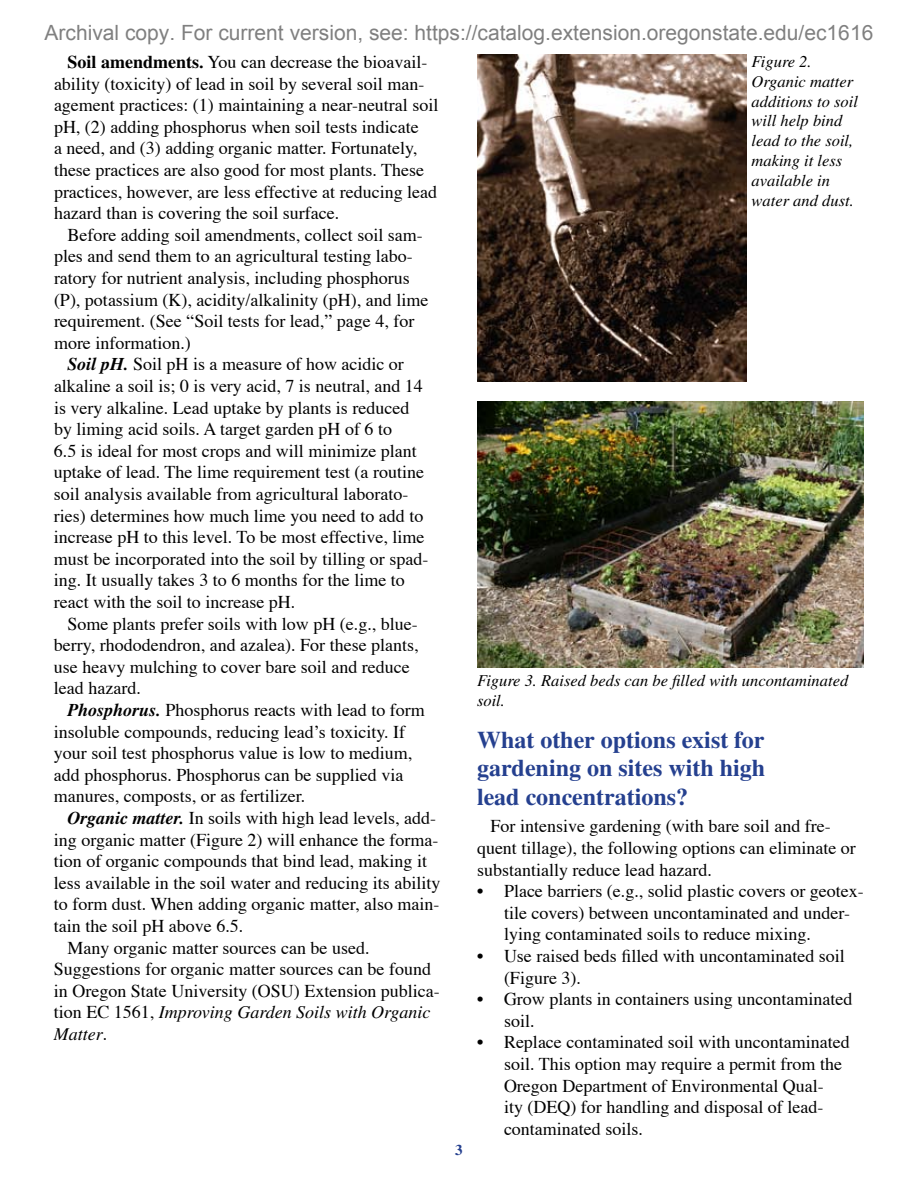
<style>
.page{position:relative;width:918px;height:1188px;background:#fff}
.page>*{position:absolute;margin:0;border:0;box-sizing:border-box;transform-origin:0 0}
.t1{font:700 24px/28.5px "Times";color:#25408f;text-align:justify}
.t2{font:21px "Arial";color:#808080}
.t3{font:18px/21.6px "Times";color:#000}
.t4{font:italic 18px "Times";color:#000}
.t5{font:italic 16.5px/19.8px "Times";color:#000}
.t6{font:700 15px "Times";color:#25408f}
.s1{font-weight:700}
.s2{font-family:"Times New Roman";font-weight:700}
.s3{font-weight:700;font-style:italic}
.s4{font-style:normal}
</style>
<div class="page">
<img style="left:477px;top:54px;width:270px;height:327px">
<img style="left:477px;top:402px;width:387px;height:265px">
<p class="t2" style="left:45px;top:18px;width:830px">Archival copy. For current version, see: https://catalog.extension.oregonstate.edu/ec1616</p>
<p class="t3" style="left:54px;top:50px;width:386px;text-indent:14px"><span class="s1">Soil amendments</span><span class="s2">.</span> You can decrease the bioavail&shy;ability (toxicity) of lead in soil by several soil man&shy;agement practices: (1) maintaining a near-neutral soil pH, (2) adding phosphorus when soil tests indicate<br>a need, and (3) adding organic matter. Fortunately, these practices are also good for most plants. These practices, however, are less effective at reducing lead hazard than is covering the soil surface.</p>
<p class="t3" style="left:54px;top:222px;width:376px;text-indent:14px">Before adding soil amendments, collect soil sam&shy;ples and send them to an agricultural testing labo&shy;ratory for nutrient analysis, including phosphorus (P), -potassium (K), acidity/alkalinity (pH), and lime requirement. (See “Soil tests for lead,” page 4, for more information.)</p>
<p class="t3" style="left:54px;top:352px;width:376px;text-indent:14px"><span class="s3">Soil pH.</span> Soil pH is a measure of how acidic or alkaline a soil is; 0 is very acid, 7 is neutral, and 14 is very alkaline. Lead uptake by plants is reduced by liming acid soils. A target garden pH of 6 to<br>6.5 is ideal for most crops and will minimize plant uptake of lead. The lime requirement test (a routine soil analysis available from agricultural laborato&shy;ries) -determines how much lime you need to add to increase pH to this level. To be most effective, lime must be incorporated into the soil by tilling or spad&shy;ing. It usually takes 3 to 6 months for the lime to react with the soil to increase pH.</p>
<p class="t3" style="left:54px;top:611px;width:366px;text-indent:14px">Some plants prefer soils with low pH (e.g., blue&shy;berry, rhododendron, and azalea). For these plants, use heavy mulching to cover bare soil and reduce lead hazard.</p>
<p class="t3" style="left:54px;top:698px;width:372px;text-indent:14px"><span class="s3">Phosphorus.</span> Phosphorus reacts with lead to form insoluble compounds, reducing lead’s toxicity. If your soil test phosphorus value is low to medium, add phosphorus. Phosphorus can be supplied via manures, composts, or as fertilizer.</p>
<p class="t3" style="left:67px;top:806px;width:370px"><span class="s3">Organic matter.</span> In soils with high lead levels, add-</p>
<p class="t3" style="left:54px;top:827px;width:386px">ing organic matter (Figure 2) will enhance the forma-</p>
<p class="t3" style="left:54px;top:849px;width:375px">tion of organic compounds that bind lead, making it</p>
<p class="t3" style="left:54px;top:870px;width:388px">less available in the soil water and reducing its ability</p>
<p class="t3" style="left:54px;top:892px;width:387px">to form dust. When adding organic matter, also main-</p>
<p class="t3" style="left:54px;top:914px;width:191px">tain the soil pH above 6.5.</p>
<p class="t3" style="left:67px;top:935px;width:304px">Many organic matter sources can be used.</p>
<p class="t3" style="left:54px;top:957px;width:379px">Suggestions for organic matter sources can be found</p>
<p class="t3" style="left:54px;top:978px;width:387px">in Oregon State University (OSU) Extension publica-</p>
<p class="t4" style="left:54px;top:1003px;width:378px"><span class="s4">tion EC 1561,</span> Improving Garden Soils with Organic</p>
<p class="t4" style="left:54px;top:1024px;width:55px">Matter<span class="s4">.</span></p>
<p class="t5" style="left:752px;top:52px;width:108px">Figure 2.<br>Organic matter additions to soil will help bind lead to the soil, making it less available in water and dust.</p>
<p class="t6" style="left:455px;top:1141px;width:9px">3</p>
<p class="t5" style="left:477px;top:671px;width:373px">Figure 3. Raised beds can be filled with uncontaminated soil.</p>
<h1 class="t1" style="left:477px;top:725px;width:290px">What other options exist for gardening on sites with high lead concentrations?</h1>
<p class="t3" style="left:477px;top:814px;width:380px;text-indent:14px">For intensive gardening (with bare soil and fre&shy;quent tillage), the following options can eliminate or substantially reduce lead hazard.</p>
<p class="t3" style="left:504px;top:879px;width:361px;text-indent:-27px">• Place barriers (e.g., solid plastic covers or geotex&shy;tile covers) between uncontaminated and under&shy;lying contaminated soils to reduce mixing.</p>
<p class="t3" style="left:504px;top:944px;width:342px;text-indent:-27px">• Use raised beds filled with uncontaminated soil (Figure 3).</p>
<p class="t3" style="left:504px;top:987px;width:350px;text-indent:-27px">• Grow plants in containers using uncontaminated soil.</p>
<p class="t3" style="left:504px;top:1030px;width:347px;text-indent:-27px">• Replace contaminated soil with uncontaminated soil. This option may require a permit from the Oregon Department of Environmental Qual-<br>ity (DEQ) for handling and disposal of lead&shy;contaminated soils.</p>
</div>
